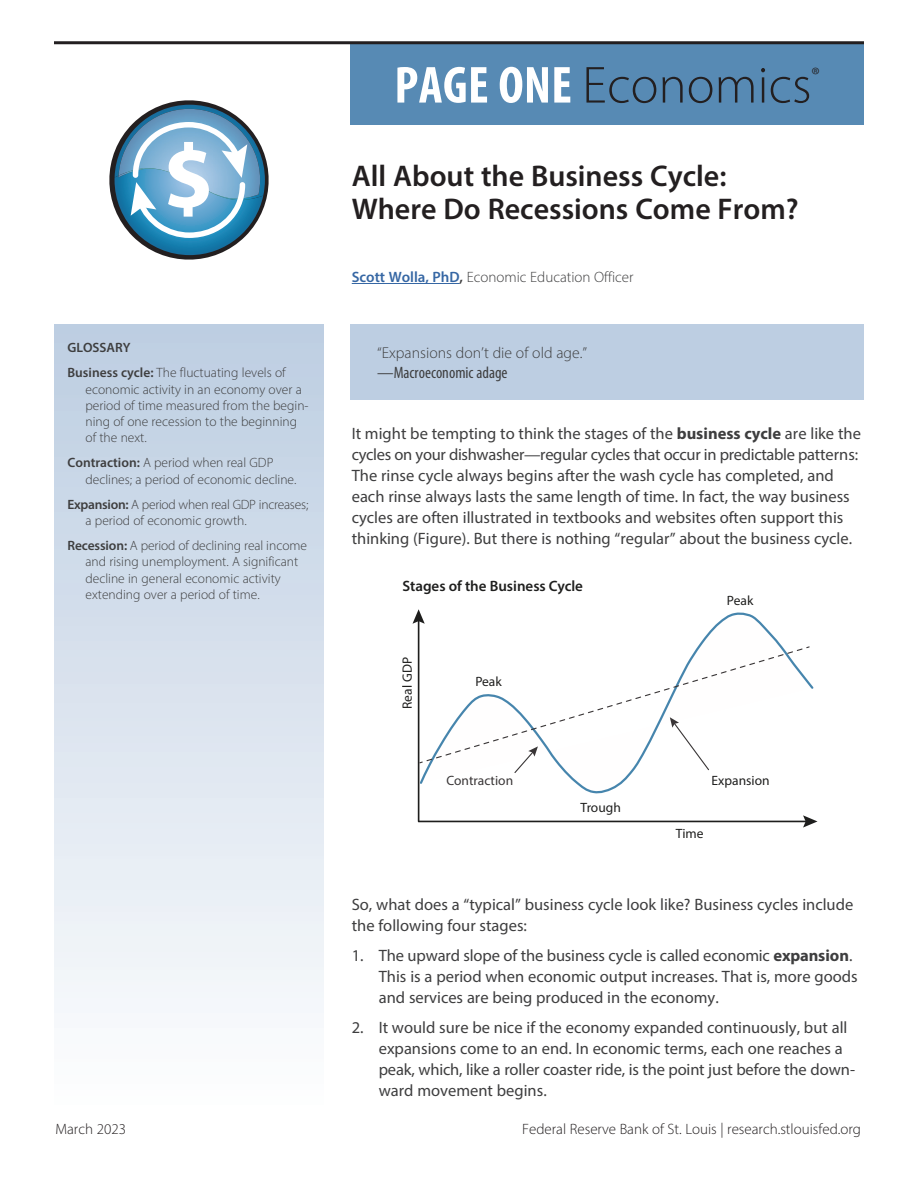
<style>
.page{position:relative;width:918px;height:1188px;background:#fff}
.page>*{position:absolute;margin:0;border:0;box-sizing:border-box;transform-origin:0 0}
.t1{font:700 91.5px "Myriad Pro";color:#fff}
.t2{font:300 52.5px "Myriad Pro";color:#231f20}
.t3{font:600 30px/33px "Myriad Pro";color:#231f20}
.t4{font:300 21px "Myriad Pro";color:#231f20}
.Text{font:16.5px/21px "Myriad Pro";color:#3e3e3f}
.Text-2{font:condensed 16.5px "Myriad Pro";color:#3e3e3f}
.Text-3{font:300 15.75px "Myriad Pro";color:#3e3e3f}
.t5{font:300 15px "Myriad Pro";color:#231f20}
.Text-4{font:300 15px "Myriad Pro";color:#3e3e3f}
.t6{font:600 15px "Myriad Pro";color:#050504}
.Glossary_Terms{font:300 13.5px/16.2px "Myriad Pro";color:#3e3e3f}
.Glossary_Terms-2{font:300 13.5px/16.2px "Myriad Pro";letter-spacing:-.02em;color:#3e3e3f}
.t7{font:13.5px "Myriad Pro";color:#050504}
.t8{font:13.5px "Myriad Pro";color:#231f20}
.Glossary_Terms-3{font:600 13.5px "Myriad Pro";color:#3e3e3f}
.s1{font-weight:600}
.s2{font-weight:700;font-stretch:condensed;color:#fff}
.s3{font-weight:600;color:#3667a4}
.s4{font-weight:700}
</style>
<div class="page">
<hr style="left:352px;top:283px;width:108px;height:1px;background:#3667a4">
<div style="left:54px;top:324px;width:270px;height:784px;background:linear-gradient(to bottom,#bccde1,#fdfdfe)"></div>
<div style="left:350px;top:44px;width:514px;height:80px;background:#578ab4"></div>
<hr style="left:54px;top:41px;width:810px;height:3px;background:#231f20">
<div style="left:350px;top:324px;width:514px;height:76px;background:#bdcee2"></div>
<svg style="left:109px;top:100px;width:160px;height:160px"></svg>
<svg style="left:419px;top:612px;width:395px;height:184px"></svg>
<hr style="left:419px;top:821px;width:389px;height:1px;background:#050504">
<svg style="left:803px;top:815px;width:15px;height:13px"></svg>
<svg style="left:419px;top:761px;width:5px;height:3px"></svg>
<svg style="left:426px;top:647px;width:380px;height:115px"></svg>
<svg style="left:805px;top:646px;width:6px;height:3px"></svg>
<hr style="left:418px;top:619px;width:1px;height:202px;background:#050504">
<svg style="left:413px;top:609px;width:12px;height:15px"></svg>
<svg style="left:670px;top:717px;width:40px;height:54px"></svg>
<svg style="left:513px;top:746px;width:25px;height:28px"></svg>
<p class="t1" style="left:163px;top:118px;width:52px">$</p>
<p class="Glossary_Terms-3" style="left:68px;top:339px;width:65px">GLOSSARY</p>
<p class="Glossary_Terms" style="left:86px;top:365px;width:225px;text-indent:-18px"><span class="s1">Business cycle:</span> The fluctuating levels of economic activity in an economy over a period of time measured from the begin&shy;ning of one recession to the beginning of the next.</p>
<p class="Glossary_Terms" style="left:86px;top:455px;width:213px;text-indent:-18px"><span class="s1">Contraction:</span> A period when real GDP declines; a period of economic decline.</p>
<p class="Glossary_Terms-2" style="left:86px;top:496px;width:225px;text-indent:-18px"><span class="s1">Expansion:</span> A period when real GDP increases; a period of economic growth.</p>
<p class="Glossary_Terms" style="left:86px;top:537px;width:223px;text-indent:-18px"><span class="s1">Recession:</span> A period of declining real income and rising unemployment. A significant decline in general economic activity extending over a period of time.</p>
<p class="t2" style="left:394px;top:53px;width:419px"><span class="s2">PAGE ONE</span> Economics</p>
<p class="t4" style="left:812px;top:62px;width:10px">®</p>
<p class="t3" style="left:352px;top:159px;width:449px">All About the Business Cycle:<br>Where Do Recessions Come From?</p>
<p class="Text-4" style="left:352px;top:268px;width:283px"><span class="s3">Scott Wolla, PhD</span><span class="s1">,</span> Economic Education Officer</p>
<p class="Text-3" style="left:377px;top:343px;width:211px">“Expansions don’t die of old age.”</p>
<p class="Text-2" style="left:377px;top:362px;width:132px">—Macroeconomic adage</p>
<p class="Text" style="left:352px;top:423px;width:511px">It might be tempting to think the stages of the <span class="s4">business cycle</span> are like the cycles on your dishwasher—regular cycles that occur in predictable patterns:<br>The rinse cycle always begins after the wash cycle has completed, and each rinse always lasts the same length of time. In fact, the way business cycles are often illustrated in textbooks and websites often support this thinking (Figure). But there is nothing “regular” about the business cycle.</p>
<p class="t6" style="left:402px;top:576px;width:182px">Stages of the Business Cycle</p>
<p class="t7" style="left:399px;top:709px;width:53px;rotate:-90deg">Real GDP</p>
<p class="t7" style="left:475px;top:673px;width:28px">Peak</p>
<p class="t7" style="left:727px;top:592px;width:28px">Peak</p>
<p class="t8" style="left:447px;top:772px;width:68px">Contraction</p>
<p class="t7" style="left:712px;top:772px;width:59px">Expansion</p>
<p class="t7" style="left:581px;top:799px;width:42px">Trough</p>
<p class="t7" style="left:676px;top:825px;width:29px">Time</p>
<p class="Text" style="left:352px;top:894px;width:503px">So, what does a “typical” business cycle look like? Business cycles include the following four stages:</p>
<p class="Text" style="left:379px;top:945px;width:480px;text-indent:-27px">1. The upward slope of the business cycle is called economic <span class="s4">expansion</span>.<br>This is a period when economic output increases. That is, more goods and services are being produced in the economy.</p>
<p class="Text" style="left:379px;top:1017px;width:478px;text-indent:-27px">2. It would sure be nice if the economy expanded continuously, but all expansions come to an end. In economic terms, each one reaches a peak, which, like a roller coaster ride, is the point just before the down&shy;ward movement begins.</p>
<p class="t5" style="left:56px;top:1120px;width:72px">March 2023</p>
<p class="t5" style="left:522px;top:1120px;width:340px">Federal Reserve Bank of St. Louis | research.stlouisfed.org</p>
</div>
